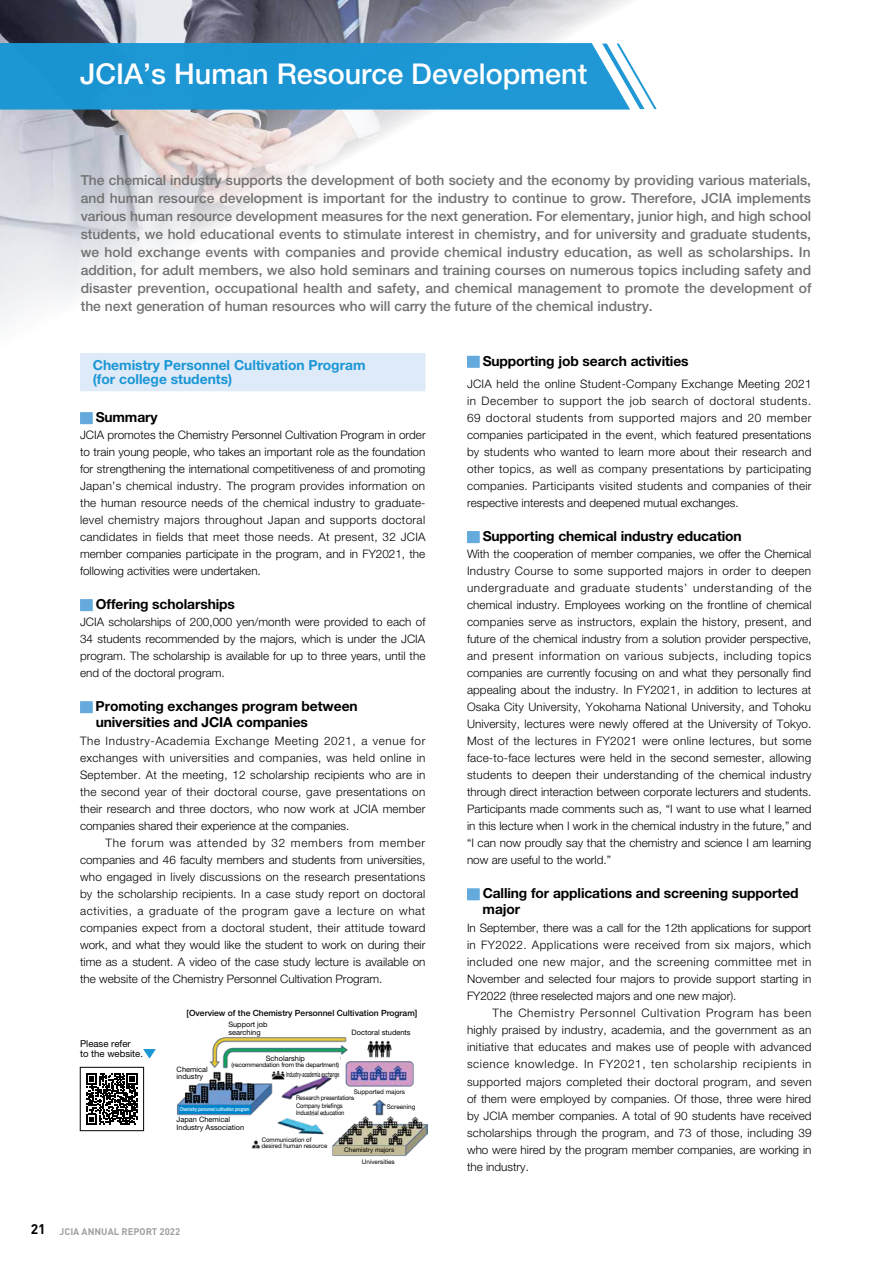
<style>
.page{position:relative;width:893px;height:1263px;background:#fff}
.page>*{position:absolute;margin:0;border:0;box-sizing:border-box;transform-origin:0 0}
.t1{font:500 28.65px "Helvetica Neue LT Std";color:#fff}
.t2{font:500 13.8px/18.1px "Helvetica Neue LT Std";color:#727171;text-align:justify}
.t3{font:700 13.8px/15.9px "Helvetica Neue LT Pro";letter-spacing:-.01em;color:#000}
.t4{font:700 13.8px/13.8px "Helvetica Neue LT Std";color:#1a96d5}
.t5{font:300 11.7px/17px "Helvetica Neue LT Std";color:#000;text-align:justify}
.t6{font:9.6px/10.6px "Helvetica Neue LT Pro";color:#000}
.t7{font:700 9.6px "DIN Pro";color:#9fa0a0}
.t8{font:500 8.55px "Helvetica Neue LT Pro";color:#000}
.t9{font:7.5px/7.5px "Helvetica Neue LT Pro";color:#000}
.t10{font:7.5px "Helvetica Neue LT Pro";color:#000;scale:.55 1}
.t11{font:6.45px/7.5px "Helvetica Neue LT Pro";letter-spacing:-.02em;color:#000;scale:.9 1}
.t12{font:6.45px "Helvetica Neue LT Pro";color:#000}
.t13{font:6.45px/6.4px "Helvetica Neue LT Pro";color:#000;scale:.95 1}
.t14{font:6.45px "Helvetica Neue LT Pro";letter-spacing:-.02em;color:#000}
.t15{font:500 5.25px "Helvetica Neue LT Pro";color:#fff;scale:.7 1}
.s1{font-size:13.8px;color:#000}
</style>
<div class="page">
<img style="left:0;top:0;width:627px;height:377px">
<svg style="left:0;top:42px;width:657px;height:69px;background:#2f9dd5"></svg>
<div style="left:80px;top:353px;width:345px;height:38px;background:#dfeaf8"></div>
<div style="left:80px;top:412px;width:13px;height:12px;background:#65aadd"></div>
<div style="left:80px;top:599px;width:13px;height:12px;background:#65aadd"></div>
<div style="left:80px;top:701px;width:13px;height:12px;background:#65aadd"></div>
<div style="left:467px;top:356px;width:13px;height:12px;background:#65aadd"></div>
<div style="left:467px;top:531px;width:13px;height:12px;background:#65aadd"></div>
<div style="left:467px;top:888px;width:13px;height:12px;background:#65aadd"></div>
<svg style="left:86px;top:1073px;width:51px;height:51px"></svg>
<div style="left:80px;top:1067px;width:64px;height:64px;border:1px solid #000"></div>
<img style="left:177px;top:1037px;width:251px;height:119px">
<svg style="left:143px;top:1049px;width:13px;height:9px"></svg>
<div style="left:231px;top:1053px;width:109px;height:15px;background:#fff"></div>
<div style="left:177px;top:1065px;width:33px;height:15px;background:#fff"></div>
<div style="left:177px;top:1116px;width:74px;height:15px;background:#fff"></div>
<div style="left:179px;top:1105px;width:72px;height:9px;background:#0086cd"></div>
<div style="left:286px;top:1070px;width:30px;height:9px;background:#fff"></div>
<div style="left:387px;top:1103px;width:33px;height:9px;background:#fff"></div>
<div style="left:334px;top:1146px;width:71px;height:8px;background:#c1ba95"></div>
<div style="left:262px;top:1136px;width:68px;height:15px;background:#fff"></div>
<div style="left:308px;top:1091px;width:63px;height:24px;background:#fff"></div>
<div style="left:354px;top:1088px;width:51px;height:9px;background:#fff"></div>
<h1 class="t1" style="left:80px;top:57px;width:509px">JCIA’s Human Resource Development</h1>
<p class="t2" style="left:81px;top:171px;width:732px">The chemical industry supports the development of both society and the economy by providing various materials, and human resource development is important for the industry to continue to grow. Therefore, JCIA implements various human resource development measures for the next generation. For elementary, junior high, and high school students, we hold educational events to stimulate interest in chemistry, and for university and graduate students, we hold exchange events with companies and provide chemical industry education, as well as scholarships. In addition, for adult members, we also hold seminars and training courses on numerous topics including safety and disaster prevention, occupational health and safety, and chemical management to promote the development of the next generation of human resources who will carry the future of the chemical industry.</p>
<p class="t4" style="left:93px;top:358px;width:274px">Chemistry Personnel Cultivation Program (for college students)</p>
<p class="t3" style="left:96px;top:409px;width:64px">Summary</p>
<p class="t5" style="left:80px;top:426px;width:347px">JCIA promotes the Chemistry Personnel Cultivation Program in order to train young people, who takes an important role as the foundation for strengthening the international competitiveness of and promoting Japan’s chemical industry. The program provides information on the human resource needs of the chemical industry to graduate&shy;level chemistry majors throughout Japan and supports doctoral candidates in fields that meet those needs. At present, 32 JCIA member companies participate in the program, and in FY2021, the following activities were undertaken.</p>
<p class="t3" style="left:96px;top:596px;width:141px">Offering scholarships</p>
<p class="t5" style="left:80px;top:613px;width:347px">JCIA scholarships of 200,000 yen/month were provided to each of 34 students recommended by the majors, which is under the JCIA program. The scholarship is available for up to three years, until the end of the doctoral program.</p>
<p class="t3" style="left:96px;top:698px;width:264px">Promoting exchanges program between universities and JCIA companies</p>
<p class="t5" style="left:80px;top:732px;width:347px">The Industry-Academia Exchange Meeting 2021, a venue for exchanges with universities and companies, was held online in September. At the meeting, 12 scholarship recipients who are in the second year of their doctoral course, gave presentations on their research and three doctors, who now work at JCIA member companies shared their experience at the companies.</p>
<p class="t5" style="left:80px;top:834px;width:347px;text-indent:26px">The forum was attended by 32 members from member companies and 46 faculty members and students from universities, who engaged in lively discussions on the research presentations by the scholarship recipients. In a case study report on doctoral activities, a graduate of the program gave a lecture on what companies expect from a doctoral student, their attitude toward work, and what they would like the student to work on during their time as a student. A video of the case study lecture is available on the website of the Chemistry Personnel Cultivation Program.</p>
<p class="t6" style="left:80px;top:1038px;width:65px">Please refer<br>to the website.</p>
<p class="t8" style="left:187px;top:1008px;width:232px">[Overview of the Chemistry Personnel Cultivation Program]</p>
<p class="t9" style="left:228px;top:1020px;width:41px">Support job searching</p>
<p class="t9" style="left:351px;top:1028px;width:61px">Doctoral students</p>
<p class="t9" style="left:266px;top:1054px;width:41px">Scholarship</p>
<p class="t14" style="left:232px;top:1061px;width:109px">(recommendation from the department)</p>
<p class="t9" style="left:177px;top:1065px;width:33px">Chemical industry</p>
<p class="t9" style="left:177px;top:1116px;width:69px">Japan Chemical<br>Industry Association</p>
<p class="t10" style="left:286px;top:1069px;width:98px">Industry-academia exchange</p>
<p class="t12" style="left:354px;top:1087px;width:53px">Supported majors</p>
<p class="t11" style="left:296px;top:1094px;width:66px">Research presentations<br>Company briefings<br>Industrial education</p>
<p class="t12" style="left:387px;top:1102px;width:30px">Screening</p>
<p class="t15" style="left:180px;top:1106px;width:101px">Chemistry personnel cultivation program</p>
<p class="t13" style="left:262px;top:1136px;width:71px">Communication of desired human resource</p>
<p class="t12" style="left:344px;top:1146px;width:51px">Chemistry majors</p>
<p class="t12" style="left:362px;top:1158px;width:34px">Universities</p>
<p class="t7" style="left:31px;top:1223px;width:151px"><span class="s1">21</span> JCIA ANNUAL REPORT 2022</p>
<p class="t3" style="left:483px;top:353px;width:208px">Supporting job search activities</p>
<p class="t5" style="left:467px;top:375px;width:346px">JCIA held the online Student-Company Exchange Meeting 2021 in December to support the job search of doctoral students.<br>69 doctoral students from supported majors and 20 member companies participated in the event, which featured presentations by students who wanted to learn more about their research and other topics, as well as company presentations by participating companies. Participants visited students and companies of their respective interests and deepened mutual exchanges.</p>
<p class="t3" style="left:483px;top:528px;width:261px">Supporting chemical industry education</p>
<p class="t5" style="left:467px;top:545px;width:346px">With the cooperation of member companies, we offer the Chemical Industry Course to some supported majors in order to deepen undergraduate and graduate students’ understanding of the chemical industry. Employees working on the frontline of chemical companies serve as instructors, explain the history, present, and future of the chemical industry from a solution provider perspective, and present information on various subjects, including topics companies are currently focusing on and what they personally find appealing about the industry. In FY2021, in addition to lectures at Osaka City University, Yokohama National University, and Tohoku University, lectures were newly offered at the University of Tokyo.<br>Most of the lectures in FY2021 were online lectures, but some face-to-face lectures were held in the second semester, allowing students to deepen their understanding of the chemical industry through direct interaction between corporate lecturers and students.<br>Participants made comments such as, “I want to use what I learned in this lecture when I work in the chemical industry in the future,” and “I can now proudly say that the chemistry and science I am learning now are useful to the world.”</p>
<p class="t3" style="left:483px;top:885px;width:317px">Calling for applications and screening supported major</p>
<p class="t5" style="left:467px;top:919px;width:346px">In September, there was a call for the 12th applications for support in FY2022. Applications were received from six majors, which included one new major, and the screening committee met in November and selected four majors to provide support starting in FY2022 (three reselected majors and one new major).</p>
<p class="t5" style="left:467px;top:1004px;width:346px;text-indent:26px">The Chemistry Personnel Cultivation Program has been highly praised by industry, academia, and the government as an initiative that educates and makes use of people with advanced science knowledge. In FY2021, ten scholarship recipients in supported majors completed their doctoral program, and seven of them were employed by companies. Of those, three were hired by JCIA member companies. A total of 90 students have received scholarships through the program, and 73 of those, including 39 who were hired by the program member companies, are working in the industry.</p>
</div>
